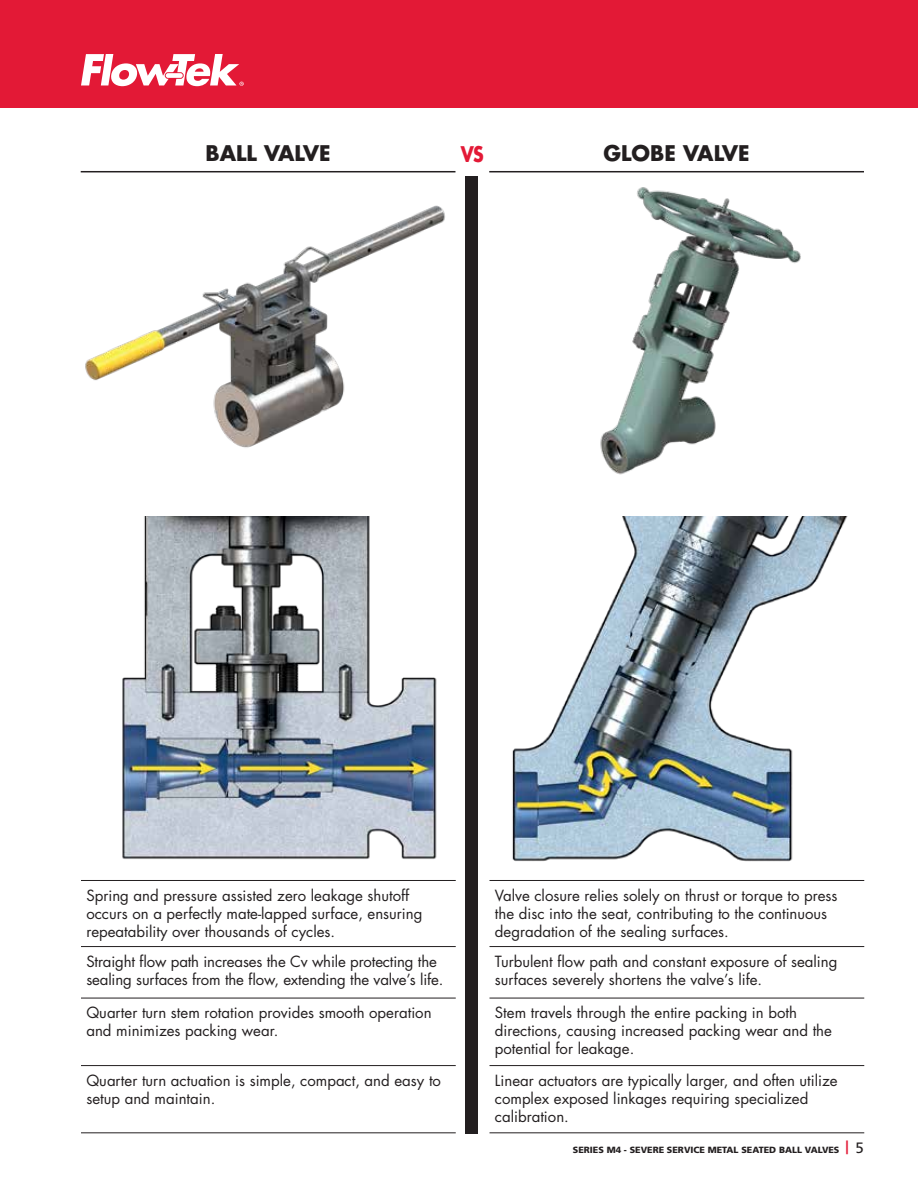
<style>
.page{position:relative;width:918px;height:1188px;background:#fff}
.page>*{position:absolute;margin:0;border:0;box-sizing:border-box;transform-origin:0 0}
.t1{font:700 21px "Futura";color:#231f20}
.t2{font:700 21px "Futura";color:#e31936;scale:.82 1}
.t3{font:15px/18px "Futura";color:#231f20}
.t4{font:900 9px "Frutiger";color:#231f20}
.s1{font-weight:400;font-size:18px;color:#e31936}
.s2{font-weight:400;font-size:15px}
</style>
<div class="page">
<div style="left:0;top:0;width:918px;height:108px;background:#e31936"></div>
<svg style="left:81px;top:54px;width:163px;height:32px"></svg>
<hr style="left:81px;top:880px;width:375px;height:1px;background:#231f20">
<hr style="left:490px;top:880px;width:374px;height:1px;background:#231f20">
<hr style="left:81px;top:946px;width:375px;height:1px;background:#231f20">
<hr style="left:490px;top:946px;width:374px;height:1px;background:#231f20">
<hr style="left:81px;top:998px;width:375px;height:1px;background:#231f20">
<hr style="left:490px;top:998px;width:374px;height:1px;background:#231f20">
<hr style="left:81px;top:1065px;width:375px;height:1px;background:#231f20">
<hr style="left:490px;top:1065px;width:374px;height:1px;background:#231f20">
<hr style="left:81px;top:1132px;width:375px;height:1px;background:#231f20">
<hr style="left:490px;top:1132px;width:374px;height:1px;background:#231f20">
<img style="left:600px;top:187px;width:201px;height:288px">
<img style="left:85px;top:205px;width:360px;height:243px">
<img style="left:512px;top:517px;width:335px;height:345px">
<img style="left:122px;top:517px;width:315px;height:342px">
<hr style="left:81px;top:171px;width:374px;height:1px;background:#231f20">
<hr style="left:489px;top:171px;width:375px;height:1px;background:#231f20">
<div style="left:466px;top:176px;width:12px;height:958px;background:#231f20"></div>
<h1 class="t1" style="left:206px;top:139px;width:127px">BALL VALVE</h1>
<h1 class="t2" style="left:461px;top:139px;width:29px">VS</h1>
<h1 class="t1" style="left:604px;top:139px;width:148px">GLOBE VALVE</h1>
<p class="t3" style="left:86px;top:886px;width:338px">Spring and pressure assisted zero leakage shutoff occurs on a perfectly mate-lapped surface, ensuring repeatability over thousands of cycles.</p>
<p class="t3" style="left:495px;top:886px;width:344px">Valve closure relies solely on thrust or torque to press the disc into the seat, contributing to the continuous degradation of the sealing surfaces.</p>
<p class="t3" style="left:86px;top:952px;width:359px">Straight flow path increases the Cv while protecting the sealing surfaces from the flow, extending the valve’s life.</p>
<p class="t3" style="left:495px;top:952px;width:344px">Turbulent flow path and constant exposure of sealing surfaces severely shortens the valve’s life.</p>
<p class="t3" style="left:86px;top:1004px;width:347px">Quarter turn stem rotation provides smooth operation and minimizes packing wear.</p>
<p class="t3" style="left:495px;top:1004px;width:339px">Stem travels through the entire packing in both directions, causing increased packing wear and the potential for leakage.</p>
<p class="t3" style="left:86px;top:1071px;width:356px">Quarter turn actuation is simple, compact, and easy to setup and maintain.</p>
<p class="t3" style="left:495px;top:1071px;width:344px">Linear actuators are typically larger, and often utilize complex exposed linkages requiring specialized calibration.</p>
<p class="t4" style="left:573px;top:1144px;width:293px">SERIES M4 - SEVERE SERVICE METAL SEATED BALL VALVES <span class="s1">|</span> <span class="s2">5</span></p>
</div>
